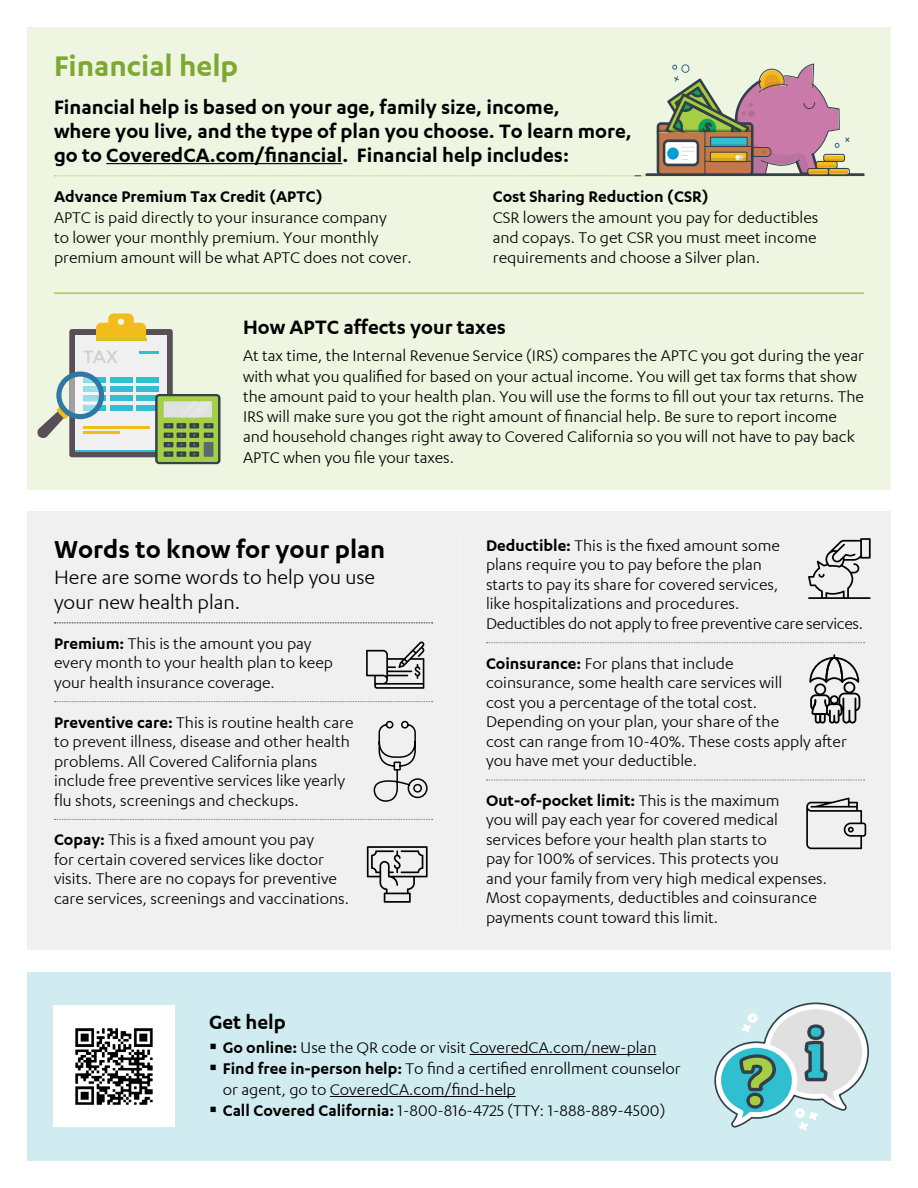
<style>
.page{position:relative;width:918px;height:1188px;background:#fff}
.page>*{position:absolute;margin:0;border:0;box-sizing:border-box;transform-origin:0 0}
.t1{font:600 33px "Karbon";color:#7ea831}
.t2{font:600 28.5px "Karbon";color:#000}
.t3{font:600 22.5px/24px "Karbon";color:#000}
.t4{font:22.5px/25.5px "Karbon";color:#000}
.t5{font:18px/19.5px "Karbon";color:#000}
.t6{font:600 18px "Karbon";color:#000}
.s1{font-weight:600}
</style>
<div class="page">
<div style="left:27px;top:512px;width:864px;height:438px;background:#f0f0f0"></div>
<svg style="left:54px;top:623px;width:379px;height:1px"></svg>
<svg style="left:54px;top:701px;width:379px;height:1px"></svg>
<svg style="left:54px;top:819px;width:379px;height:1px"></svg>
<svg style="left:486px;top:642px;width:379px;height:1px"></svg>
<svg style="left:486px;top:780px;width:379px;height:1px"></svg>
<div style="left:27px;top:27px;width:864px;height:463px;background:#eef5e0"></div>
<hr style="left:54px;top:292px;width:810px;height:2px;background:#a5cf46">
<svg style="left:54px;top:63px;width:811px;height:114px"></svg>
<div style="left:27px;top:972px;width:864px;height:189px;background:#d1ecf0"></div>
<hr style="left:470px;top:1054px;width:186px;height:1px;background:#000">
<hr style="left:330px;top:1096px;width:186px;height:1px;background:#000">
<div style="left:53px;top:1006px;width:122px;height:121px;background:#fff"></div>
<img style="left:75px;top:1028px;width:78px;height:77px">
<svg style="left:714px;top:1002px;width:155px;height:129px"></svg>
<svg style="left:809px;top:654px;width:51px;height:70px"></svg>
<svg style="left:367px;top:846px;width:61px;height:57px"></svg>
<svg style="left:808px;top:538px;width:63px;height:61px"></svg>
<svg style="left:806px;top:798px;width:60px;height:51px"></svg>
<svg style="left:366px;top:642px;width:59px;height:47px"></svg>
<svg style="left:373px;top:720px;width:55px;height:82px"></svg>
<div style="left:69px;top:329px;width:104px;height:128px;background:#574f57;border-radius:3px"></div>
<div style="left:75px;top:335px;width:92px;height:116px;background:#f0f0f0"></div>
<svg style="left:83px;top:351px;width:35px;height:12px"></svg>
<div style="left:110px;top:377px;width:22px;height:6px;background:#30bfd1"></div>
<div style="left:136px;top:377px;width:23px;height:6px;background:#30bfd1"></div>
<div style="left:110px;top:386px;width:22px;height:6px;background:#30bfd1"></div>
<div style="left:136px;top:386px;width:23px;height:6px;background:#30bfd1"></div>
<div style="left:110px;top:395px;width:22px;height:6px;background:#30bfd1"></div>
<div style="left:136px;top:395px;width:23px;height:6px;background:#30bfd1"></div>
<div style="left:110px;top:405px;width:22px;height:6px;background:#30bfd1"></div>
<div style="left:136px;top:405px;width:23px;height:6px;background:#30bfd1"></div>
<hr style="left:139px;top:351px;width:20px;height:2px;background:#30bfd1">
<hr style="left:83px;top:426px;width:67px;height:3px;background:#f2bd1a">
<hr style="left:83px;top:431px;width:37px;height:3px;background:#f2bd1a">
<hr style="left:75px;top:450px;width:92px;height:1px;background:#30bfd1">
<hr style="left:96px;top:338px;width:50px;height:2px;background:#dbbd26">
<svg style="left:96px;top:314px;width:50px;height:24px"></svg>
<svg style="left:37px;top:369px;width:69px;height:70px"></svg>
<svg style="left:155px;top:394px;width:65px;height:70px;background:#8ea864"></svg>
<h1 class="t1" style="left:54px;top:50px;width:186px">Financial help</h1>
<p class="t3" style="left:54px;top:95px;width:579px">Financial help is based on your age, family size, income,<br>where you live, and the type of plan you choose. To learn more, go to CoveredCA.com/financial. Financial help includes:</p>
<h3 class="t6" style="left:54px;top:188px;width:270px">Advance Premium Tax Credit (APTC)</h3>
<p class="t5" style="left:54px;top:207px;width:359px;line-height:20.2px">APTC is paid directly to your insurance company<br>to lower your monthly premium. Your monthly premium amount will be what APTC does not cover.</p>
<h3 class="t6" style="left:493px;top:188px;width:218px">Cost Sharing Reduction (CSR)</h3>
<p class="t5" style="left:493px;top:207px;width:327px;line-height:20.2px;text-align:justify">CSR lowers the amount you pay for deductibles and copays. To get CSR you must meet income requirements and choose a Silver plan.</p>
<h1 class="t3" style="left:243px;top:315px;width:265px">How APTC affects your taxes</h1>
<p class="t5" style="left:243px;top:346px;width:623px;line-height:20.2px">At tax time, the Internal Revenue Service (IRS) compares the APTC you got during the year with what you qualified for based on your actual income. You will get tax forms that show the amount paid to your health plan. You will use the forms to fill out your tax returns. The IRS will make sure you got the right amount of financial help. Be sure to report income and household changes right away to Covered California so you will not have to pay back APTC when you file your taxes.</p>
<h1 class="t2" style="left:54px;top:535px;width:333px">Words to know for your plan</h1>
<h1 class="t4" style="left:54px;top:564px;width:323px">Here are some words to help you use your new health plan.</h1>
<p class="t5" style="left:54px;top:634px;width:281px"><span class="s1">Premium:</span> This is the amount you pay every month to your health plan to keep your health insurance coverage.</p>
<p class="t5" style="left:54px;top:712px;width:301px"><span class="s1">Preventive care:</span> This is routine health care to prevent illness, disease and other health problems. All Covered California plans include free preventive services like yearly flu shots, screenings and checkups.</p>
<p class="t5" style="left:54px;top:830px;width:297px"><span class="s1">Copay:</span> This is a fixed amount you pay<br>for certain covered services like doctor visits. There are no copays for preventive care services, screenings and vaccinations.</p>
<p class="t5" style="left:486px;top:536px;width:379px"><span class="s1">Deductible:</span> This is the fixed amount some<br>plans require you to pay before the plan<br>starts to pay its share for covered services,<br>like hospitalizations and procedures.<br>Deductibles do not apply to free preventive care services.</p>
<p class="t5" style="left:486px;top:653px;width:363px"><span class="s1">Coinsurance:</span> For plans that include<br>coinsurance, some health care services will<br>cost you a percentage of the total cost.<br>Depending on your plan, your share of the<br>cost can range from 10-40%. These costs apply after you have met your deductible.</p>
<p class="t5" style="left:486px;top:791px;width:343px"><span class="s1">Out-of-pocket limit:</span> This is the maximum<br>you will pay each year for covered medical services before your health plan starts to<br>pay for 100% of services. This protects you<br>and your family from very high medical expenses.<br>Most copayments, deductibles and coinsurance payments count toward this limit.</p>
<p class="t3" style="left:209px;top:1010px;width:78px">Get help</p>
<p class="t5" style="left:223px;top:1038px;width:435px"><span class="s1">Go online:</span> Use the QR code or visit CoveredCA.com/new-plan</p>
<p class="t5" style="left:223px;top:1058px;width:460px;line-height:21px"><span class="s1">Find free in-person help:</span> To find a certified enrollment counselor or agent, go to CoveredCA.com/find-help</p>
<p class="t5" style="left:223px;top:1101px;width:444px"><span class="s1">Call Covered California:</span> 1-800-816-4725 (TTY: 1-888-889-4500)</p>
</div>
